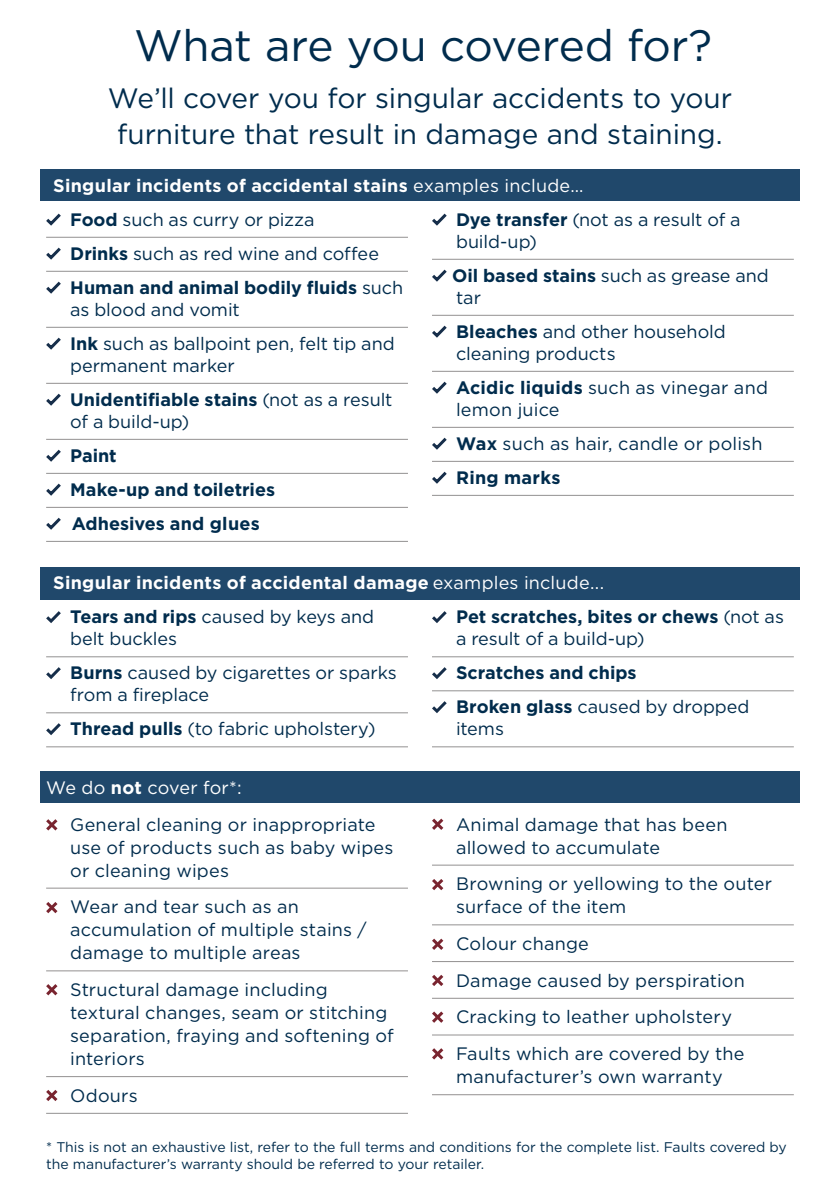
<style>
.page{position:relative;width:840px;height:1191px;background:#fff}
.page>*{position:absolute;margin:0;border:0;box-sizing:border-box;transform-origin:0 0}
.t1{font:44px "Gotham";letter-spacing:-.015em;color:#002c4d}
.t2{font:28px/36px "Gotham";letter-spacing:-.005em;color:#002c4d;text-align:center}
.t3{font:18px/34px "Gotham";letter-spacing:.005em;color:#002c4d}
.t4{font:700 18px/34px "Gotham";letter-spacing:-.005em;color:#002c4d}
.t5{font:700 18px/34px "Gotham";letter-spacing:.015em;color:#fff}
.t6{font:700 18px "Gotham";color:#002c4d}
.t7{font:14px/16.8px "Gotham";color:#002c4d}
.s1{font-weight:700;color:#fff}
.s2{color:#fff}
.s3{font-weight:700}
.s4{font-weight:400}
.s5{color:#002c4d}
.s6{font-weight:400;color:#002c4d}
</style>
<div class="page">
<div style="left:40px;top:169px;width:759px;height:32px;background:#20486b"></div>
<hr style="left:46px;top:237px;width:362px;height:1px;background:#939191">
<hr style="left:46px;top:271px;width:362px;height:1px;background:#939191">
<hr style="left:46px;top:327px;width:362px;height:1px;background:#939191">
<hr style="left:46px;top:383px;width:362px;height:1px;background:#939191">
<hr style="left:46px;top:439px;width:362px;height:1px;background:#939191">
<hr style="left:46px;top:473px;width:362px;height:1px;background:#939191">
<hr style="left:46px;top:507px;width:362px;height:1px;background:#939191">
<hr style="left:46px;top:541px;width:362px;height:1px;background:#939191">
<svg style="left:46px;top:213px;width:15px;height:13px"></svg>
<svg style="left:46px;top:247px;width:15px;height:13px"></svg>
<svg style="left:46px;top:281px;width:15px;height:13px"></svg>
<svg style="left:46px;top:337px;width:15px;height:13px"></svg>
<svg style="left:46px;top:393px;width:15px;height:13px"></svg>
<svg style="left:46px;top:449px;width:15px;height:13px"></svg>
<svg style="left:46px;top:483px;width:15px;height:13px"></svg>
<svg style="left:46px;top:517px;width:15px;height:13px"></svg>
<hr style="left:432px;top:259px;width:361px;height:1px;background:#939191">
<hr style="left:432px;top:315px;width:361px;height:1px;background:#939191">
<hr style="left:432px;top:371px;width:361px;height:1px;background:#939191">
<hr style="left:432px;top:427px;width:361px;height:1px;background:#939191">
<hr style="left:432px;top:461px;width:361px;height:1px;background:#939191">
<hr style="left:432px;top:495px;width:361px;height:1px;background:#939191">
<svg style="left:432px;top:213px;width:15px;height:13px"></svg>
<svg style="left:432px;top:269px;width:15px;height:13px"></svg>
<svg style="left:432px;top:325px;width:15px;height:13px"></svg>
<svg style="left:432px;top:381px;width:15px;height:13px"></svg>
<svg style="left:432px;top:437px;width:15px;height:13px"></svg>
<svg style="left:432px;top:471px;width:15px;height:13px"></svg>
<div style="left:40px;top:771px;width:759px;height:32px;background:#20486b"></div>
<hr style="left:46px;top:887px;width:362px;height:1px;background:#939191">
<hr style="left:46px;top:970px;width:362px;height:1px;background:#939191">
<hr style="left:46px;top:1076px;width:362px;height:1px;background:#939191">
<hr style="left:46px;top:1113px;width:362px;height:1px;background:#939191">
<svg style="left:46px;top:819px;width:12px;height:12px"></svg>
<svg style="left:46px;top:902px;width:12px;height:12px"></svg>
<svg style="left:46px;top:984px;width:12px;height:12px"></svg>
<svg style="left:46px;top:1090px;width:12px;height:11px"></svg>
<hr style="left:432px;top:864px;width:361px;height:1px;background:#939191">
<hr style="left:432px;top:924px;width:361px;height:1px;background:#939191">
<hr style="left:432px;top:961px;width:361px;height:1px;background:#939191">
<hr style="left:432px;top:998px;width:361px;height:1px;background:#939191">
<hr style="left:432px;top:1034px;width:361px;height:1px;background:#939191">
<hr style="left:432px;top:1094px;width:361px;height:1px;background:#939191">
<svg style="left:432px;top:818px;width:12px;height:12px"></svg>
<svg style="left:432px;top:879px;width:12px;height:12px"></svg>
<svg style="left:432px;top:938px;width:12px;height:12px"></svg>
<svg style="left:432px;top:974px;width:12px;height:12px"></svg>
<svg style="left:432px;top:1011px;width:12px;height:12px"></svg>
<svg style="left:432px;top:1048px;width:12px;height:12px"></svg>
<div style="left:40px;top:567px;width:759px;height:32px;background:#20486b"></div>
<hr style="left:46px;top:656px;width:362px;height:1px;background:#939191">
<hr style="left:46px;top:712px;width:362px;height:1px;background:#939191">
<hr style="left:46px;top:746px;width:362px;height:1px;background:#939191">
<svg style="left:46px;top:611px;width:15px;height:12px"></svg>
<svg style="left:46px;top:667px;width:15px;height:12px"></svg>
<svg style="left:46px;top:723px;width:15px;height:13px"></svg>
<hr style="left:432px;top:656px;width:361px;height:1px;background:#939191">
<hr style="left:432px;top:690px;width:361px;height:1px;background:#939191">
<hr style="left:432px;top:746px;width:361px;height:1px;background:#939191">
<svg style="left:432px;top:611px;width:15px;height:12px"></svg>
<svg style="left:432px;top:667px;width:15px;height:12px"></svg>
<svg style="left:432px;top:701px;width:15px;height:12px"></svg>
<h1 class="t1" style="left:134px;top:21px;width:579px">What are you covered for?</h1>
<h2 class="t2" style="left:108px;top:79px;width:625px">We’ll cover you for singular accidents to your furniture that result in damage and staining.</h2>
<p class="t3" style="left:70px;top:168px;width:514px;text-indent:-17px"><span class="s1">Singular incidents of accidental stains</span> <span class="s2">examples include… </span><span class="s3">Food</span> such as curry or pizza<br><span class="s3">Drinks</span> such as red wine and coffee<br><span class="s3">Human and animal bodily fluids</span> such</p>
<p class="t3" style="left:70px;top:292px;width:326px">as blood and vomit<br><span class="s3">Ink</span> such as ballpoint pen, felt tip and</p>
<p class="t3" style="left:70px;top:348px;width:323px">permanent marker<br><span class="s3">Unidentifiable stains</span> (not as a result</p>
<p class="t3" style="left:70px;top:404px;width:120px">of a build-up)</p>
<p class="t6" style="left:70px;top:445px;width:48px">Paint</p>
<p class="t4" style="left:70px;top:472px;width:206px">Make-up and toiletries<br>Adhesives and glues</p>
<p class="t3" style="left:456px;top:208px;width:286px;line-height:22px"><span class="s3">Dye transfer</span> (not as a result of a build-up)</p>
<p class="t3" style="left:452px;top:264px;width:318px;line-height:22px"><span class="s3">Oil based stains</span> such as grease and tar</p>
<p class="t3" style="left:456px;top:320px;width:271px;line-height:22px"><span class="s3">Bleaches</span> and other household cleaning products</p>
<p class="t3" style="left:456px;top:376px;width:313px;line-height:22px"><span class="s3">Acidic liquids</span> such as vinegar and lemon juice</p>
<p class="t3" style="left:456px;top:426px;width:308px"><span class="s3">Wax</span> such as hair, candle or polish<br><span class="s3">Ring marks</span></p>
<p class="t5" style="left:70px;top:565px;width:535px;text-indent:-17px">Singular incidents of accidental damage <span class="s4">examples include...<br></span><span class="s5">Tears and rips</span> <span class="s6">caused by keys and</span></p>
<p class="t3" style="left:70px;top:621px;width:328px">belt buckles<br><span class="s3">Burns</span> caused by cigarettes or sparks</p>
<p class="t3" style="left:70px;top:677px;width:307px">from a fireplace<br><span class="s3">Thread pulls</span> (to fabric upholstery)</p>
<p class="t4" style="left:456px;top:605px;width:329px;line-height:22px">Pet scratches, bites or chews <span class="s4">(not as a result of a build-up)</span></p>
<p class="t4" style="left:456px;top:655px;width:295px">Scratches and chips<br>Broken glass <span class="s4">caused by dropped</span></p>
<p class="t3" style="left:456px;top:711px;width:49px">items</p>
<p class="t3" style="left:70px;top:768px;width:307px;line-height:36.8px;text-indent:-24px"><span class="s2">We do</span> <span class="s1">not</span> <span class="s2">cover for*:<br></span>General cleaning or inappropriate</p>
<p class="t3" style="left:70px;top:835px;width:324px;line-height:23px">use of products such as baby wipes or cleaning wipes</p>
<p class="t3" style="left:70px;top:895px;width:298px;line-height:23px">Wear and tear such as an accumulation of multiple stains / damage to multiple areas</p>
<p class="t3" style="left:70px;top:977px;width:325px;line-height:23px">Structural damage including textural changes, seam or stitching separation, fraying and softening of interiors</p>
<p class="t3" style="left:70px;top:1078px;width:69px">Odours</p>
<p class="t3" style="left:456px;top:812px;width:273px;line-height:23px">Animal damage that has been allowed to accumulate</p>
<p class="t3" style="left:456px;top:872px;width:317px;line-height:23px">Browning or yellowing to the outer surface of the item</p>
<p class="t3" style="left:456px;top:925px;width:290px;line-height:36.8px">Colour change<br>Damage caused by perspiration<br>Cracking to leather upholstery<br>Faults which are covered by the</p>
<p class="t3" style="left:456px;top:1059px;width:268px">manufacturer’s own warranty</p>
<p class="t7" style="left:46px;top:1138px;width:741px">* This is not an exhaustive list, refer to the full terms and conditions for the complete list. Faults covered by the manufacturer’s warranty should be referred to your retailer.</p>
</div>
